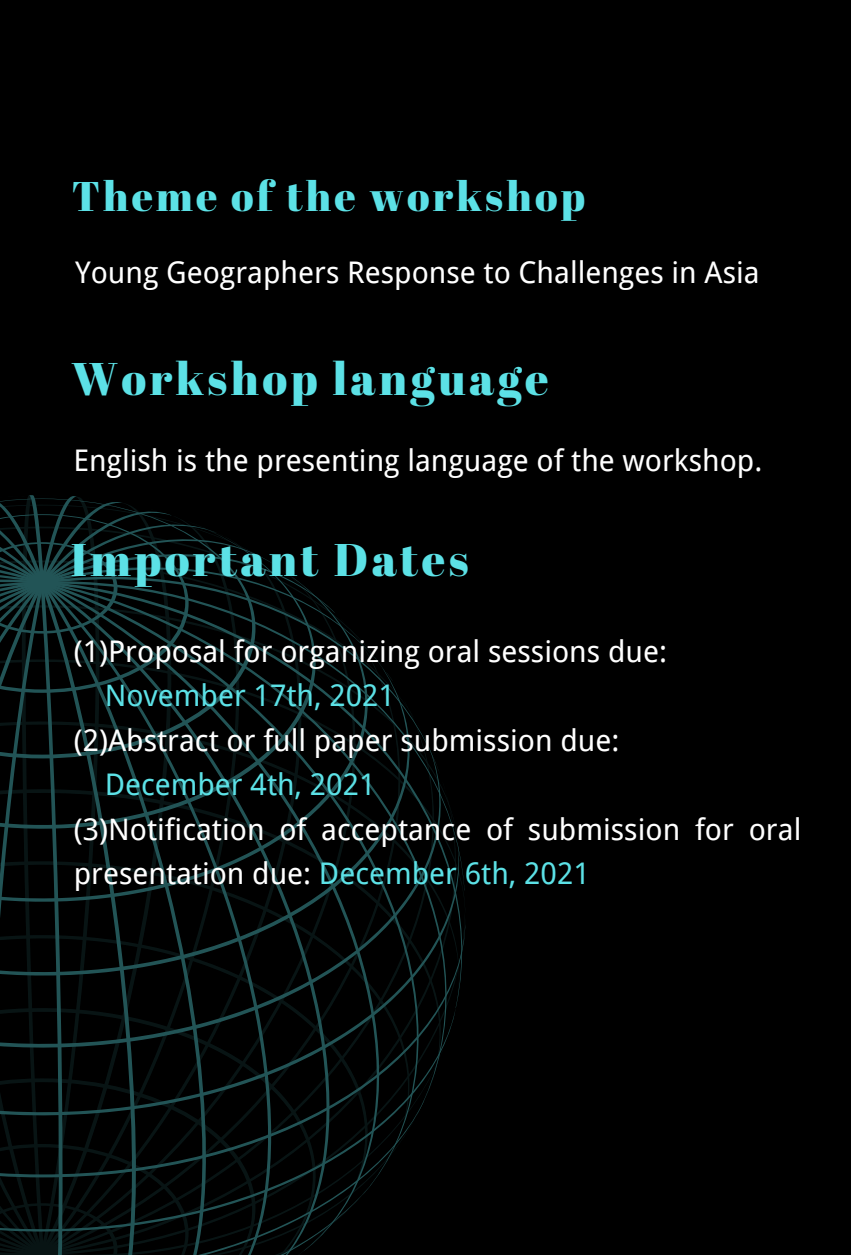
<style>
.page{position:relative;width:851px;height:1255px;background:#fff}
.page>*{position:absolute;margin:0;border:0;box-sizing:border-box;transform-origin:0 0}
.t1{font:45.75px "Abril Fatface";letter-spacing:.075em;color:#5ce1e6}
.t2{font:41.4px "Abril Fatface";letter-spacing:.075em;color:#5ce1e6}
.t3{font:29.78px/44.5px "Wen Quan Yi Micro Hei";color:#fff}
.t4{font:29.78px "Wen Quan Yi Micro Hei";color:#5ce1e6}
.s1{color:#5ce1e6}
</style>
<div class="page">
<div style="left:0;top:0;width:850px;height:1254px;background:#000"></div>
<svg style="left:372px;top:1074px;width:63px;height:57px"></svg>
<svg style="left:372px;top:861px;width:93px;height:213px"></svg>
<svg style="left:372px;top:711px;width:89px;height:295px"></svg>
<svg style="left:372px;top:655px;width:35px;height:271px"></svg>
<svg style="left:0;top:495px;width:372px;height:759px"></svg>
<p class="t2" style="left:72px;top:167px;width:515px">Theme of the workshop</p>
<p class="t3" style="left:75px;top:250px;width:686px">Young Geographers Response to Challenges in Asia</p>
<p class="t1" style="left:72px;top:346px;width:478px">Workshop language</p>
<p class="t3" style="left:73px;top:438px;width:690px">English is the presenting language of the workshop.</p>
<p class="t1" style="left:71px;top:528px;width:399px">Important Dates</p>
<p class="t3" style="left:74px;top:629px;width:594px">(1)Proposal for organizing oral sessions due:</p>
<p class="t4" style="left:105px;top:678px;width:292px">November 17th, 2021</p>
<p class="t3" style="left:74px;top:717px;width:547px">(2)Abstract or full paper submission due:</p>
<p class="t4" style="left:105px;top:767px;width:272px">December 4th, 2021</p>
<p class="t3" style="left:74px;top:806px;width:729px">(3)Notification of acceptance of submission for oral presentation due: <span class="s1">December 6th, 2021</span></p>
</div>
